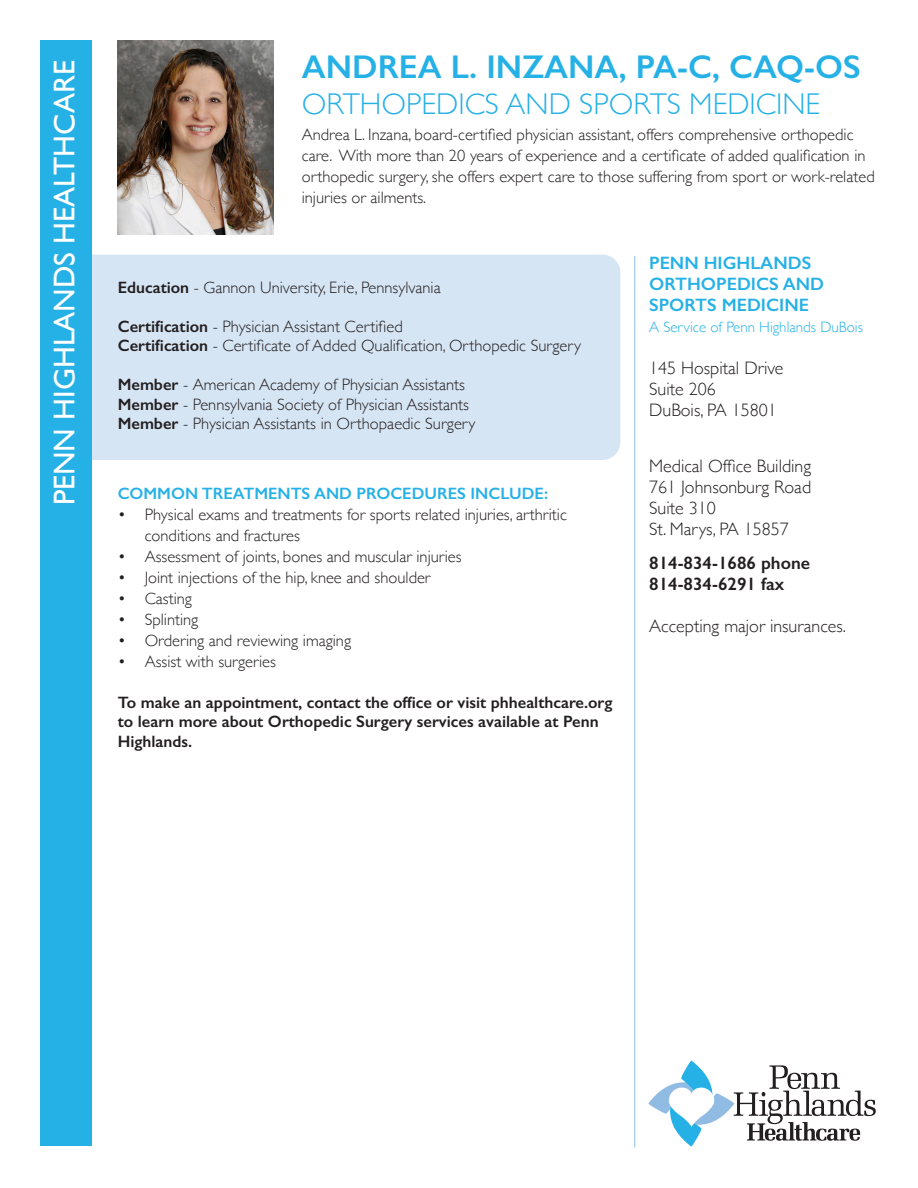
<style>
.page{position:relative;width:918px;height:1188px;background:#fff}
.page>*{position:absolute;margin:0;border:0;box-sizing:border-box;transform-origin:0 0}
.t1{font:600 33px "Gill Sans";color:#26b1e6}
.t2{font:300 30px "Gill Sans";color:#26b1e6}
.t3{font:30px "Gill Sans";color:#fff}
.t4{font:300 18px "Gill Sans";color:#231f20}
.t5{font:600 18px "Gill Sans";color:#26b1e6}
.t6{font:600 18px "Gill Sans";color:#231f20}
.t7{font:300 16.5px/21px "Gill Sans";color:#231f20}
.t8{font:600 16.5px/19.5px "Gill Sans";color:#231f20}
.t9{font:600 16.5px "Gill Sans";color:#26b1e6}
.t10{font:300 15px "Gill Sans";color:#26b1e6}
.s1{font-weight:600}
</style>
<div class="page">
<img style="left:118px;top:40px;width:155px;height:194px">
<div style="left:59px;top:255px;width:561px;height:205px;background:#d6e5f4;border-radius:18px"></div>
<div style="left:40px;top:41px;width:52px;height:1105px;background:#26b1e6"></div>
<hr style="left:634px;top:256px;width:1px;height:892px;background:#90bce4">
<svg style="left:648px;top:1060px;width:228px;height:86px"></svg>
<p class="t3" style="left:47px;top:505px;width:447px;rotate:-90deg">PENN HIGHLANDS HEALTHCARE</p>
<p class="t1" style="left:302px;top:46px;width:560px">ANDREA L. INZANA, PA-C, CAQ-OS</p>
<p class="t2" style="left:302px;top:80px;width:520px">ORTHOPEDICS AND SPORTS MEDICINE</p>
<p class="t7" style="left:302px;top:124px;width:574px">Andrea L. Inzana, board-certified physician assistant, offers comprehensive orthopedic care. With more than 20 years of experience and a certificate of added qualification in orthopedic surgery, she offers expert care to those suffering from sport or work-related injuries or ailments.</p>
<p class="t7" style="left:118px;top:276px;width:325px"><span class="s1">Education</span> - Gannon University, Erie, Pennsylvania</p>
<p class="t7" style="left:118px;top:315px;width:287px"><span class="s1">Certification</span> - Physician Assistant Certified</p>
<p class="t7" style="left:118px;top:335px;width:465px"><span class="s1">Certification</span> - Certificate of Added Qualification, Orthopedic Surgery</p>
<p class="t7" style="left:118px;top:374px;width:349px"><span class="s1">Member</span> - American Academy of Physician Assistants</p>
<p class="t7" style="left:118px;top:393px;width:353px"><span class="s1">Member</span> - Pennsylvania Society of Physician Assistants</p>
<p class="t7" style="left:118px;top:413px;width:359px"><span class="s1">Member</span> - Physician Assistants in Orthopaedic Surgery</p>
<p class="t9" style="left:118px;top:484px;width:432px">COMMON TREATMENTS AND PROCEDURES INCLUDE:</p>
<p class="t7" style="left:145px;top:503px;width:424px;text-indent:-27px">• Physical exams and treatments for sports related injuries, arthritic conditions and fractures</p>
<p class="t7" style="left:118px;top:545px;width:345px">• Assessment of joints, bones and muscular injuries</p>
<p class="t7" style="left:118px;top:566px;width:314px">• Joint injections of the hip, knee and shoulder</p>
<p class="t7" style="left:118px;top:587px;width:76px">• Casting</p>
<p class="t7" style="left:118px;top:608px;width:82px">• Splinting</p>
<p class="t7" style="left:118px;top:629px;width:235px">• Ordering and reviewing imaging</p>
<p class="t7" style="left:118px;top:650px;width:160px">• Assist with surgeries</p>
<p class="t8" style="left:118px;top:692px;width:496px">To make an appointment, contact the office or visit phhealthcare.org to learn more about Orthopedic Surgery services available at Penn<br>Highlands.</p>
<p class="t5" style="left:649px;top:252px;width:164px">PENN HIGHLANDS</p>
<p class="t5" style="left:649px;top:273px;width:176px">ORTHOPEDICS AND</p>
<p class="t5" style="left:649px;top:294px;width:161px">SPORTS MEDICINE</p>
<p class="t10" style="left:649px;top:315px;width:215px">A Service of Penn Highlands DuBois</p>
<p class="t4" style="left:649px;top:354px;width:136px">145 Hospital Drive</p>
<p class="t4" style="left:649px;top:375px;width:68px">Suite 206</p>
<p class="t4" style="left:649px;top:396px;width:129px">DuBois, PA 15801</p>
<p class="t4" style="left:649px;top:451px;width:163px">Medical Office Building</p>
<p class="t4" style="left:649px;top:472px;width:163px">761 Johnsonburg Road</p>
<p class="t4" style="left:649px;top:493px;width:68px">Suite 310</p>
<p class="t4" style="left:649px;top:514px;width:141px">St. Marys, PA 15857</p>
<p class="t6" style="left:649px;top:552px;width:162px">814-834-1686 phone</p>
<p class="t6" style="left:649px;top:573px;width:137px">814-834-6291 fax</p>
<p class="t4" style="left:649px;top:612px;width:198px">Accepting major insurances.</p>
</div>
